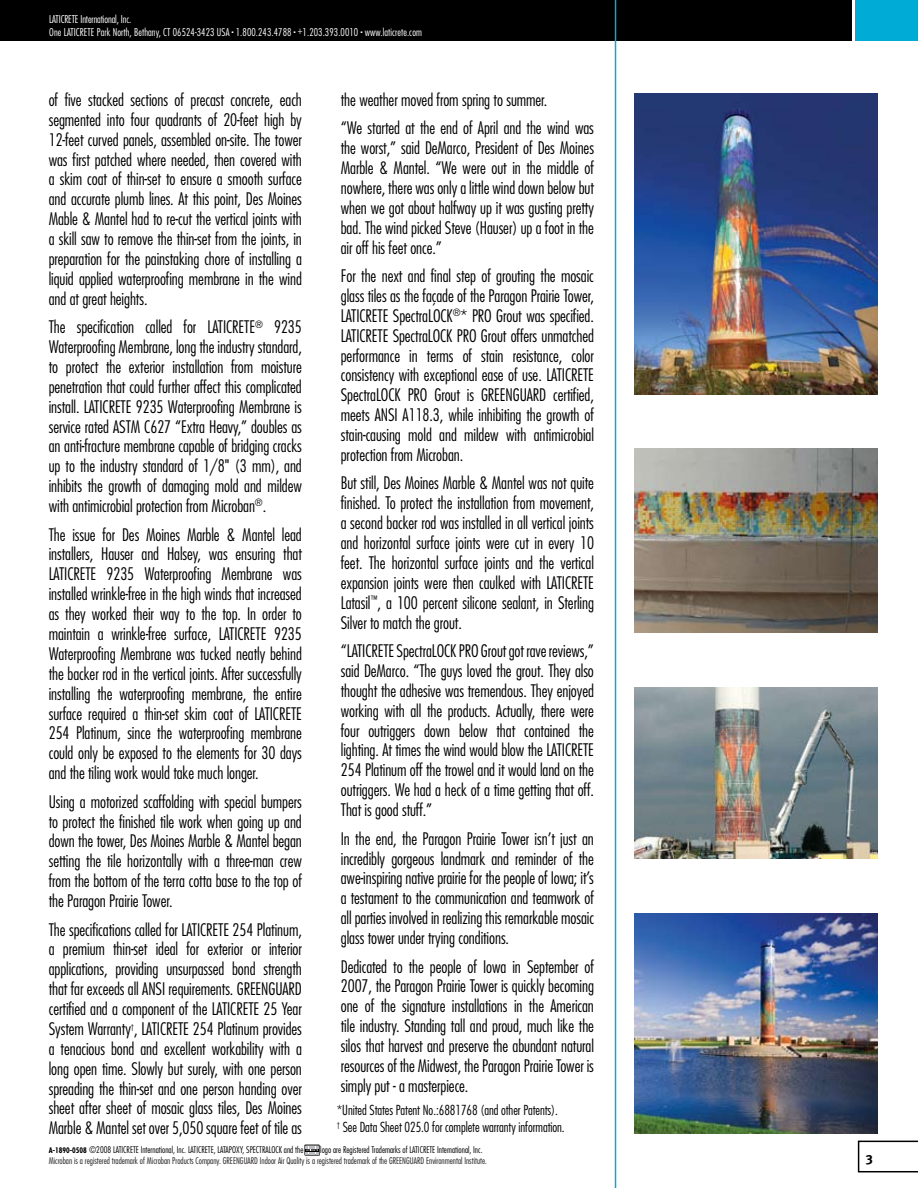
<style>
.page{position:relative;width:918px;height:1188px;background:#fff}
.page>*{position:absolute;margin:0;border:0;box-sizing:border-box;transform-origin:0 0}
.t1{font:300 condensed 16.8px/20px "Futura";letter-spacing:-.005em;color:#000;text-align:justify}
.t2{font:300 condensed 13.5px/17.7px "Futura";letter-spacing:-.005em;color:#000}
.t3{font:700 13.5px "Meta Plus";color:#000}
.t4{font:300 condensed 10.5px/12.8px "Futura";letter-spacing:.01em;color:#fff}
.t5{font:300 condensed 9px "Futura";color:#231f20}
.t6{font:300 condensed 9px "Futura";color:#000}
.s1{font-weight:700;font-size:7.5px}
</style>
<div class="page">
<div style="left:305px;top:1145px;width:14px;height:10px;border:1px solid #000"></div>
<svg style="left:305px;top:1146px;width:15px;height:10px"></svg>
<div style="left:0;top:0;width:851px;height:40px;background:#000"></div>
<svg style="left:615px;top:0;width:303px;height:1188px"></svg>
<img style="left:634px;top:913px;width:244px;height:221px">
<img style="left:634px;top:449px;width:244px;height:184px">
<img style="left:634px;top:93px;width:243px;height:301px">
<img style="left:634px;top:688px;width:244px;height:170px">
<p class="t4" style="left:49px;top:13px;width:374px">LATICRETE International, Inc.<br>One LATICRETE Park North, Bethany, CT 06524-3423 USA ■ 1.800.243.4788 ■ +1.203.393.0010 ■ www.laticrete.com</p>
<p class="t1" style="left:49px;top:90px;width:255px">of five stacked sections of precast concrete, each segmented into four quadrants of 20-feet high by 12-feet curved panels, assembled on-site. The tower was first patched where needed, then covered with a skim coat of thin-set to ensure a smooth surface and accurate plumb lines. At this point, Des Moines Mable &amp; Mantel had to re-cut the vertical joints with a skill saw to remove the thin-set from the joints, in preparation for the painstaking chore of installing a liquid applied waterproofing membrane in the wind and at great heights.</p>
<p class="t1" style="left:49px;top:317px;width:255px">The specification called for LATICRETE<sup>®</sup> 9235<br>Waterproofing Membrane, long the industry standard, to protect the exterior installation from moisture penetration that could further affect this complicated install. LATICRETE 9235 Waterproofing Membrane is service rated ASTM C627 “Extra Heavy,” doubles as an anti-fracture membrane capable of bridging cracks up to the industry standard of 1/8" (3 mm), and inhibits the growth of damaging mold and mildew with antimicrobial protection from Microban<sup>®</sup>.</p>
<p class="t1" style="left:49px;top:524px;width:255px">The issue for Des Moines Marble &amp; Mantel lead installers, Hauser and Halsey, was ensuring that LATICRETE 9235 Waterproofing Membrane was installed wrinkle-free in the high winds that increased as they worked their way to the top. In order to maintain a wrinkle-free surface, LATICRETE 9235<br>Waterproofing Membrane was tucked neatly behind the backer rod in the vertical joints. After successfully installing the waterproofing membrane, the entire surface required a thin-set skim coat of LATICRETE 254 Platinum, since the waterproofing membrane could only be exposed to the elements for 30 days and the tiling work would take much longer.</p>
<p class="t1" style="left:49px;top:791px;width:255px">Using a motorized scaffolding with special bumpers to protect the finished tile work when going up and down the tower, Des Moines Marble &amp; Mantel began setting the tile horizontally with a three-man crew from the bottom of the terra cotta base to the top of the Paragon Prairie Tower.</p>
<p class="t1" style="left:49px;top:919px;width:255px">The specifications called for LATICRETE 254 Platinum, a premium thin-set ideal for exterior or interior applications, providing unsurpassed bond strength that far exceeds all ANSI requirements. GREENGUARD certified and a component of the LATICRETE 25 Year System Warranty<sup>†</sup>, LATICRETE 254 Platinum provides a tenacious bond and excellent workability with a long open time. Slowly but surely, with one person spreading the thin-set and one person handing over sheet after sheet of mosaic glass tiles, Des Moines Marble &amp; Mantel set over 5,050 square feet of tile as</p>
<p class="t1" style="left:341px;top:85px;width:255px;line-height:28.5px">the weather moved from spring to summer.<br>“We started at the end of April and the wind was</p>
<p class="t1" style="left:341px;top:138px;width:255px">the worst,” said DeMarco, President of Des Moines Marble &amp; Mantel. “We were out in the middle of nowhere, there was only a little wind down below but when we got about halfway up it was gusting pretty bad. The wind picked Steve (Hauser) up a foot in the air off his feet once.”</p>
<p class="t1" style="left:341px;top:266px;width:255px">For the next and final step of grouting the mosaic glass tiles as the façade of the Paragon Prairie Tower, LATICRETE SpectraLOCK<sup>®</sup>* PRO Grout was specified.<br>LATICRETE SpectraLOCK PRO Grout offers unmatched performance in terms of stain resistance, color consistency with exceptional ease of use. LATICRETE SpectraLOCK PRO Grout is GREENGUARD certified, meets ANSI A118.3, while inhibiting the growth of stain-causing mold and mildew with antimicrobial protection from Microban.</p>
<p class="t1" style="left:341px;top:473px;width:255px">But still, Des Moines Marble &amp; Mantel was not quite finished. To protect the installation from movement, a second backer rod was installed in all vertical joints and horizontal surface joints were cut in every 10 feet. The horizontal surface joints and the vertical expansion joints were then caulked with LATICRETE Latasil<sup>™</sup>, a 100 percent silicone sealant, in Sterling Silver to match the grout.</p>
<p class="t1" style="left:341px;top:641px;width:255px">“LATICRETE SpectraLOCK PRO Grout got rave reviews,” said DeMarco. “The guys loved the grout. They also thought the adhesive was tremendous. They enjoyed working with all the products. Actually, there were four outriggers down below that contained the lighting. At times the wind would blow the LATICRETE 254 Platinum off the trowel and it would land on the outriggers. We had a heck of a time getting that off.<br>That is good stuff.”</p>
<p class="t1" style="left:341px;top:828px;width:255px">In the end, the Paragon Prairie Tower isn’t just an incredibly gorgeous landmark and reminder of the awe-inspiring native prairie for the people of Iowa; it’s a testament to the communication and teamwork of all parties involved in realizing this remarkable mosaic glass tower under trying conditions.</p>
<p class="t1" style="left:341px;top:956px;width:255px">Dedicated to the people of Iowa in September of 2007, the Paragon Prairie Tower is quickly becoming one of the signature installations in the American tile industry. Standing tall and proud, much like the silos that harvest and preserve the abundant natural resources of the Midwest, the Paragon Prairie Tower is simply put - a masterpiece.</p>
<p class="t2" style="left:337px;top:1101px;width:230px">*United States Patent No.:6881768 (and other Patents).<br><sup>†</sup> See Data Sheet 025.0 for complete warranty information.</p>
<p class="t6" style="left:49px;top:1145px;width:256px"><span class="s1">A-1890-0508</span> ©2008 LATICRETE International, Inc. LATICRETE, LATAPOXY, SPECTRALOCK and the</p>
<p class="t6" style="left:320px;top:1145px;width:164px">logo are Registered Trademarks of LATICRETE International, Inc.</p>
<p class="t5" style="left:49px;top:1155px;width:440px">Microban is a registered trademark of Microban Products Company. GREENGUARD Indoor Air Quality is a registered trademark of the GREENGUARD Environmental Institute.</p>
<p class="t3" style="left:866px;top:1149px;width:8px">3</p>
</div>
